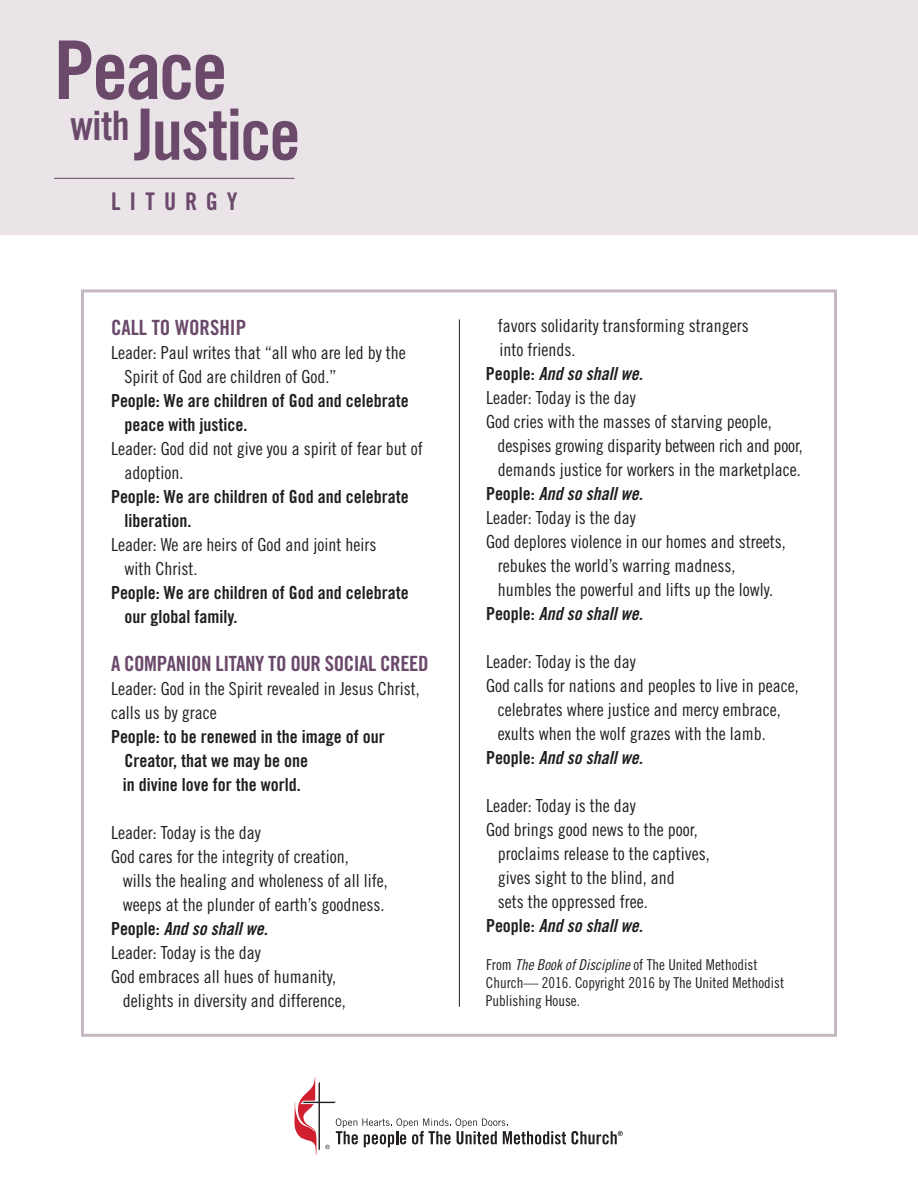
<style>
.page{position:relative;width:918px;height:1188px;background:#fff}
.page>*{position:absolute;margin:0;border:0;box-sizing:border-box;transform-origin:0 0}
.t1{font:81px "Trade Gothic LT Std Bd Cn 20";letter-spacing:-.03em;color:#6a496b}
.t2{font:70.8px "Trade Gothic LT Std Bd Cn 20";letter-spacing:-.025em;color:#6a496b}
.t3{font:24.3px "Trade Gothic LT Std Bd Cn 20";letter-spacing:.365em;color:#6a496b}
._2020_KIT_Body_Text{font:21px "Trade Gothic LT Std Bd Cn 20";letter-spacing:-.02em;color:#6a496b}
._2020_KIT_Body_Text-2{font:21px "Trade Gothic LT Std Bd Cn 20";color:#6a496b}
._2020_KIT_Body_Text-3{font:18px/24px "Trade Gothic LT Std Cn 18";color:#231f20}
._2020_KIT_Body_Text-4{font:18px/24px "Trade Gothic LT Std Bd Cn 20";color:#231f20}
._2020_KIT_Body_Text-5{font:italic 18px "Trade Gothic LT Std Bd Cn 20";color:#231f20}
._2020_KIT_Body_Text-6{font:15px/18px "Trade Gothic LT Std Cn 18";color:#231f20}
.s1{font-style:normal}
.s2{font-style:italic}
</style>
<div class="page">
<div style="left:81px;top:289px;width:756px;height:748px;border:3px solid #c6b8c2"></div>
<hr style="left:459px;top:319px;width:1px;height:688px;background:#231f20">
<svg style="left:294px;top:1077px;width:329px;height:78px"></svg>
<div style="left:0;top:0;width:918px;height:235px;background:#eae4e8"></div>
<hr style="left:54px;top:178px;width:241px;height:1px;background:#6a496b">
<p class="t1" style="left:54px;top:21px;width:175px">Peace</p>
<p class="t2" style="left:70px;top:91px;width:232px"><sup>with</sup>Justice</p>
<p class="t3" style="left:111px;top:187px;width:128px">LITURGY</p>
<p class="_2020_KIT_Body_Text-2" style="left:111px;top:314px;width:137px">CALL TO WORSHIP</p>
<p class="_2020_KIT_Body_Text-3" style="left:124px;top:340px;width:283px;text-indent:-14px">Leader: Paul writes that “all who are led by the<br>Spirit of God are children of God.”</p>
<p class="_2020_KIT_Body_Text-4" style="left:124px;top:388px;width:286px;text-indent:-14px">People: We are children of God and celebrate peace with justice.</p>
<p class="_2020_KIT_Body_Text-3" style="left:124px;top:436px;width:300px;text-indent:-14px">Leader: God did not give you a spirit of fear but of adoption.</p>
<p class="_2020_KIT_Body_Text-4" style="left:124px;top:484px;width:286px;text-indent:-14px">People: We are children of God and celebrate liberation.</p>
<p class="_2020_KIT_Body_Text-3" style="left:124px;top:532px;width:254px;text-indent:-14px">Leader: We are heirs of God and joint heirs with Christ.</p>
<p class="_2020_KIT_Body_Text-4" style="left:124px;top:580px;width:286px;text-indent:-14px">People: We are children of God and celebrate our global family.</p>
<p class="_2020_KIT_Body_Text" style="left:111px;top:650px;width:319px">A COMPANION LITANY TO OUR SOCIAL CREED</p>
<p class="_2020_KIT_Body_Text-3" style="left:111px;top:676px;width:310px">Leader: God in the Spirit revealed in Jesus Christ,</p>
<p class="_2020_KIT_Body_Text-3" style="left:111px;top:700px;width:107px">calls us by grace</p>
<p class="_2020_KIT_Body_Text-4" style="left:124px;top:724px;width:262px;text-indent:-14px">People: to be renewed in the image of our<br>Creator, that we may be one</p>
<p class="_2020_KIT_Body_Text-4" style="left:123px;top:772px;width:179px">in divine love for the world.</p>
<p class="_2020_KIT_Body_Text-3" style="left:111px;top:820px;width:151px">Leader: Today is the day</p>
<p class="_2020_KIT_Body_Text-3" style="left:111px;top:844px;width:239px">God cares for the integrity of creation,</p>
<p class="_2020_KIT_Body_Text-3" style="left:123px;top:868px;width:266px">wills the healing and wholeness of all life,</p>
<p class="_2020_KIT_Body_Text-3" style="left:123px;top:892px;width:263px">weeps at the plunder of earth’s goodness.</p>
<p class="_2020_KIT_Body_Text-5" style="left:111px;top:917px;width:163px"><span class="s1">P e o p l e :</span> Andsoshallwe.</p>
<p class="_2020_KIT_Body_Text-3" style="left:111px;top:940px;width:151px">Leader: Today is the day</p>
<p class="_2020_KIT_Body_Text-3" style="left:111px;top:964px;width:227px">God embraces all hues of humanity,</p>
<p class="_2020_KIT_Body_Text-3" style="left:123px;top:988px;width:224px">delights in diversity and difference,</p>
<p class="_2020_KIT_Body_Text-3" style="left:498px;top:314px;width:252px">favors solidarity transforming strangers into friends.</p>
<p class="_2020_KIT_Body_Text-5" style="left:486px;top:363px;width:163px"><span class="s1">P e o p l e :</span> Andsoshallwe.</p>
<p class="_2020_KIT_Body_Text-3" style="left:486px;top:386px;width:151px">Leader: Today is the day</p>
<p class="_2020_KIT_Body_Text-3" style="left:486px;top:410px;width:287px">God cries with the masses of starving people,</p>
<p class="_2020_KIT_Body_Text-3" style="left:498px;top:434px;width:307px">despises growing disparity between rich and poor,</p>
<p class="_2020_KIT_Body_Text-3" style="left:498px;top:458px;width:304px">demands justice for workers in the marketplace.</p>
<p class="_2020_KIT_Body_Text-5" style="left:486px;top:483px;width:163px"><span class="s1">P e o p l e :</span> Andsoshallwe.</p>
<p class="_2020_KIT_Body_Text-3" style="left:486px;top:506px;width:151px">Leader: Today is the day</p>
<p class="_2020_KIT_Body_Text-3" style="left:486px;top:530px;width:301px">God deplores violence in our homes and streets,</p>
<p class="_2020_KIT_Body_Text-3" style="left:498px;top:554px;width:239px">rebukes the world’s warring madness,</p>
<p class="_2020_KIT_Body_Text-3" style="left:498px;top:578px;width:277px">humbles the powerful and lifts up the lowly.</p>
<p class="_2020_KIT_Body_Text-5" style="left:486px;top:603px;width:163px"><span class="s1">P e o p l e :</span> Andsoshallwe.</p>
<p class="_2020_KIT_Body_Text-3" style="left:486px;top:650px;width:151px">Leader: Today is the day</p>
<p class="_2020_KIT_Body_Text-3" style="left:486px;top:674px;width:314px">God calls for nations and peoples to live in peace,</p>
<p class="_2020_KIT_Body_Text-3" style="left:498px;top:698px;width:284px">celebrates where justice and mercy embrace,</p>
<p class="_2020_KIT_Body_Text-3" style="left:498px;top:722px;width:269px">exults when the wolf grazes with the lamb.</p>
<p class="_2020_KIT_Body_Text-5" style="left:486px;top:747px;width:163px"><span class="s1">P e o p l e :</span> Andsoshallwe.</p>
<p class="_2020_KIT_Body_Text-3" style="left:486px;top:794px;width:151px">Leader: Today is the day</p>
<p class="_2020_KIT_Body_Text-3" style="left:486px;top:818px;width:213px">God brings good news to the poor,</p>
<p class="_2020_KIT_Body_Text-3" style="left:498px;top:842px;width:213px">proclaims release to the captives,</p>
<p class="_2020_KIT_Body_Text-3" style="left:498px;top:866px;width:178px">gives sight to the blind, and</p>
<p class="_2020_KIT_Body_Text-3" style="left:498px;top:890px;width:151px">sets the oppressed free.</p>
<p class="_2020_KIT_Body_Text-5" style="left:486px;top:915px;width:163px"><span class="s1">P e o p l e :</span> Andsoshallwe.</p>
<p class="_2020_KIT_Body_Text-6" style="left:486px;top:955px;width:300px">From <span class="s2">TheBookofDiscipline</span>of The United Methodist<br>Church— 2016. Copyright 2016 by The United Methodist<br>Publishing House.</p>
</div>
